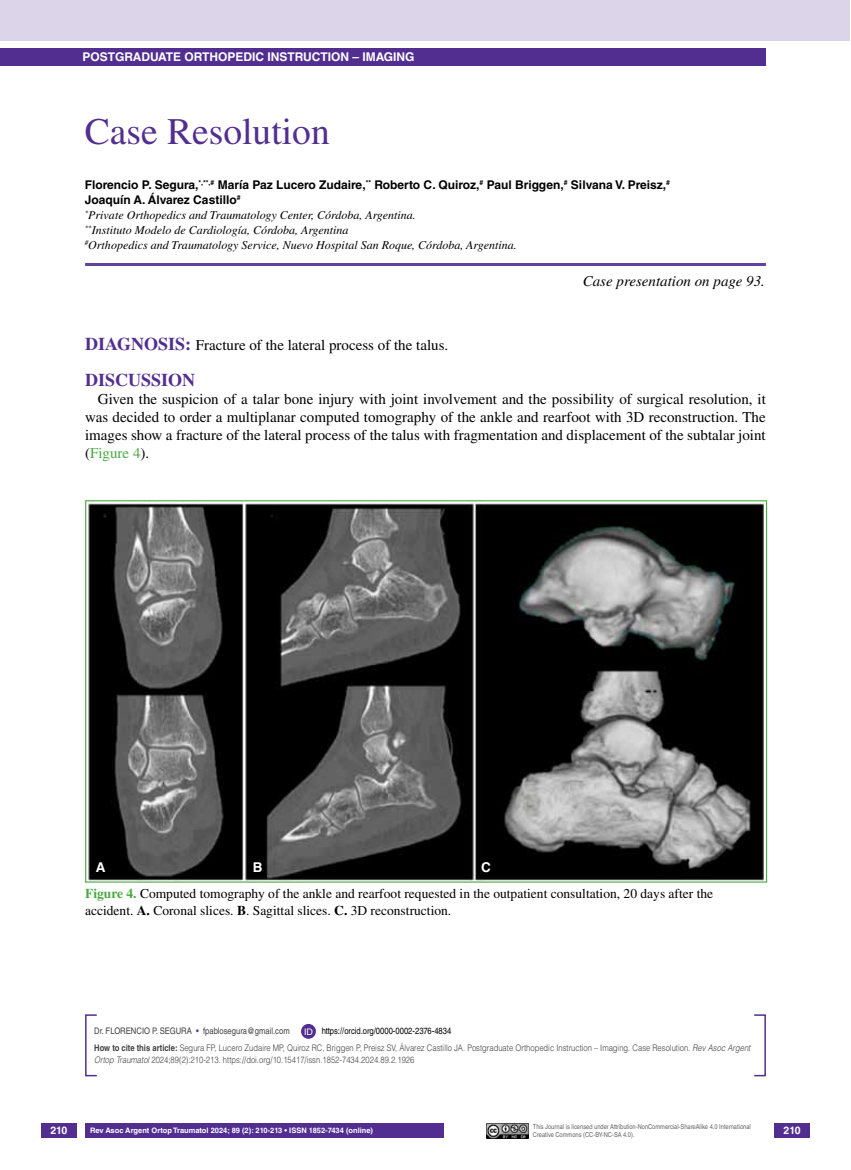
<style>
.page{position:relative;width:851px;height:1170px;background:#fff}
.page>*{position:absolute;margin:0;border:0;box-sizing:border-box;transform-origin:0 0}
.t1{font:37.5px "Times LT Std";color:#522e91}
.t2{font:700 18px "Times LT Std";color:#522e91}
.t3{font:15px/18px "Times LT Std";color:#000;text-align:justify}
.t4{font:italic 15px "Times LT Std";color:#000}
.t5{font:13.5px/16.2px "Times LT Std";color:#000}
.t6{font:700 13.5px "Helvetica LT Std";color:#fff}
.t7{font:italic 12px/15px "Times LT Std";color:#000}
.t8{font:700 12px/15px "Helvetica LT Std";color:#000}
.t9{font:700 12px "Helvetica LT Std";color:#fff}
.t10{font:700 10.5px "Helvetica LT Std";letter-spacing:-.025em;color:#fff}
.t11{font:300 9px/16.2px "Helvetica LT Std";color:#414042;scale:.85 1}
.t12{font:9px "Helvetica LT Std";color:#414042;scale:.85 1}
.t13{font:9px "Helvetica LT Std";color:#fff}
.t14{font:700 7.5px "Helvetica LT Std";color:#fff}
.t15{font:6.75px/7.5px "Helvetica LT Std";color:#636466;scale:.85 1}
.s1{font-weight:700;font-size:18px;color:#522e91}
.s2{color:#49a942}
.s3{font-weight:700;color:#49a942}
.s4{font-weight:700}
.s5{font-weight:400;color:#000}
.s6{font-style:italic}
.s7{color:#522e91}
</style>
<div class="page">
<div style="left:41px;top:1123px;width:36px;height:14px;background:#522e91"></div>
<div style="left:774px;top:1123px;width:35px;height:14px;background:#522e91"></div>
<img style="left:486px;top:1123px;width:42px;height:14px">
<div style="left:86px;top:1123px;width:358px;height:14px;background:#522e91"></div>
<div style="left:85px;top:1014px;width:12px;height:62px;border:2px solid #522e91"></div>
<div style="left:301px;top:1023px;width:15px;height:15px;background:#522e91;border-radius:50%"></div>
<img style="left:88px;top:503px;width:677px;height:377px">
<div style="left:0;top:49px;width:765px;height:17px;background:#522e91"></div>
<div style="left:0;top:0;width:849px;height:40px;background:#dcd5e9"></div>
<hr style="left:85px;top:263px;width:680px;height:3px;background:#63439c">
<p class="t9" style="left:82px;top:50px;width:333px">POSTGRADUATE ORTHOPEDIC INSTRUCTION – IMAGING</p>
<h1 class="t1" style="left:85px;top:111px;width:246px">Case Resolution</h1>
<p class="t8" style="left:85px;top:177px;width:586px">Florencio P. Segura,<sup>*,**,#</sup> María Paz Lucero Zudaire,<sup>**</sup> Roberto C. Quiroz,<sup>#</sup> Paul Briggen,<sup>#</sup> Silvana V. Preisz,<sup>#<br></sup>Joaquín A. Álvarez Castillo<sup>#</sup></p>
<p class="t7" style="left:85px;top:208px;width:433px"><sup>*</sup>Private Orthopedics and Traumatology Center, Córdoba, Argentina.<br><sup>**</sup>Instituto Modelo de Cardiología, Córdoba, Argentina<br><sup>#</sup>Orthopedics and Traumatology Service, Nuevo Hospital San Roque, Córdoba, Argentina.</p>
<p class="t4" style="left:582px;top:273px;width:184px">Case presentation on page 93.</p>
<p class="t3" style="left:85px;top:336px;width:364px"><span class="s1">DIAGNOSIS:</span> Fracture of the lateral process of the talus.</p>
<p class="t2" style="left:85px;top:369px;width:112px">DISCUSSION</p>
<p class="t3" style="left:85px;top:390px;width:682px;text-indent:13px">Given the suspicion of a talar bone injury with joint involvement and the possibility of surgical resolution, it was decided to order a multiplanar computed tomography of the ankle and rearfoot with 3D reconstruction. The images show a fracture of the lateral process of the talus with fragmentation and displacement of the subtalar joint (<span class="s2">Figure 4</span>).</p>
<p class="t6" style="left:96px;top:859px;width:11px">A</p>
<p class="t6" style="left:253px;top:859px;width:11px">B</p>
<p class="t6" style="left:481px;top:859px;width:11px">C</p>
<p class="t5" style="left:85px;top:885px;width:629px"><span class="s3">Figure 4.</span> Computed tomography of the ankle and rearfoot requested in the outpatient consultation, 20 days after the accident. <span class="s4">A.</span> Coronal slices. <span class="s4">B</span>. Sagittal slices. <span class="s4">C.</span> 3D reconstruction.</p>
<p class="t11" style="left:94px;top:1022px;width:773px;text-indent:227px"><span class="s5">https://orcid.org/0000-0002-2376-4834<br></span><span class="s4">How to cite this article:</span> Segura FP, Lucero Zudaire MP, Quiroz RC, Briggen P, Preisz SV, Álvarez Castillo JA. Postgraduate Orthopedic Instruction – Imaging. Case Resolution. <span class="s6">Rev Asoc Argent</span></p>
<p class="t11" style="left:94px;top:1051px;width:378px"><span class="s6">Ortop Traumatol</span> 2024;89(2):210-213. https://doi.org/10.15417/issn.1852-7434.2024.89.2.1926</p>
<p class="t12" style="left:94px;top:1025px;width:231px">Dr. Florencio P. Segura <span class="s7">•</span> fpablosegura@gmail.com</p>
<p class="t13" style="left:304px;top:1026px;width:10px">ID</p>
<p class="t15" style="left:532px;top:1123px;width:258px">This Journal is licensed under Attribution-NonCommercial-ShareAlike 4.0 International<br>Creative Commons (CC-BY-NC-SA 4.0).</p>
<p class="t10" style="left:50px;top:1124px;width:18px">210</p>
<p class="t10" style="left:783px;top:1124px;width:18px">210</p>
<p class="t14" style="left:90px;top:1125px;width:284px">Rev Asoc Argent Ortop Traumatol 2024; 89 (2): 210-213 • ISSN 1852-7434 (online)</p>
</div>
